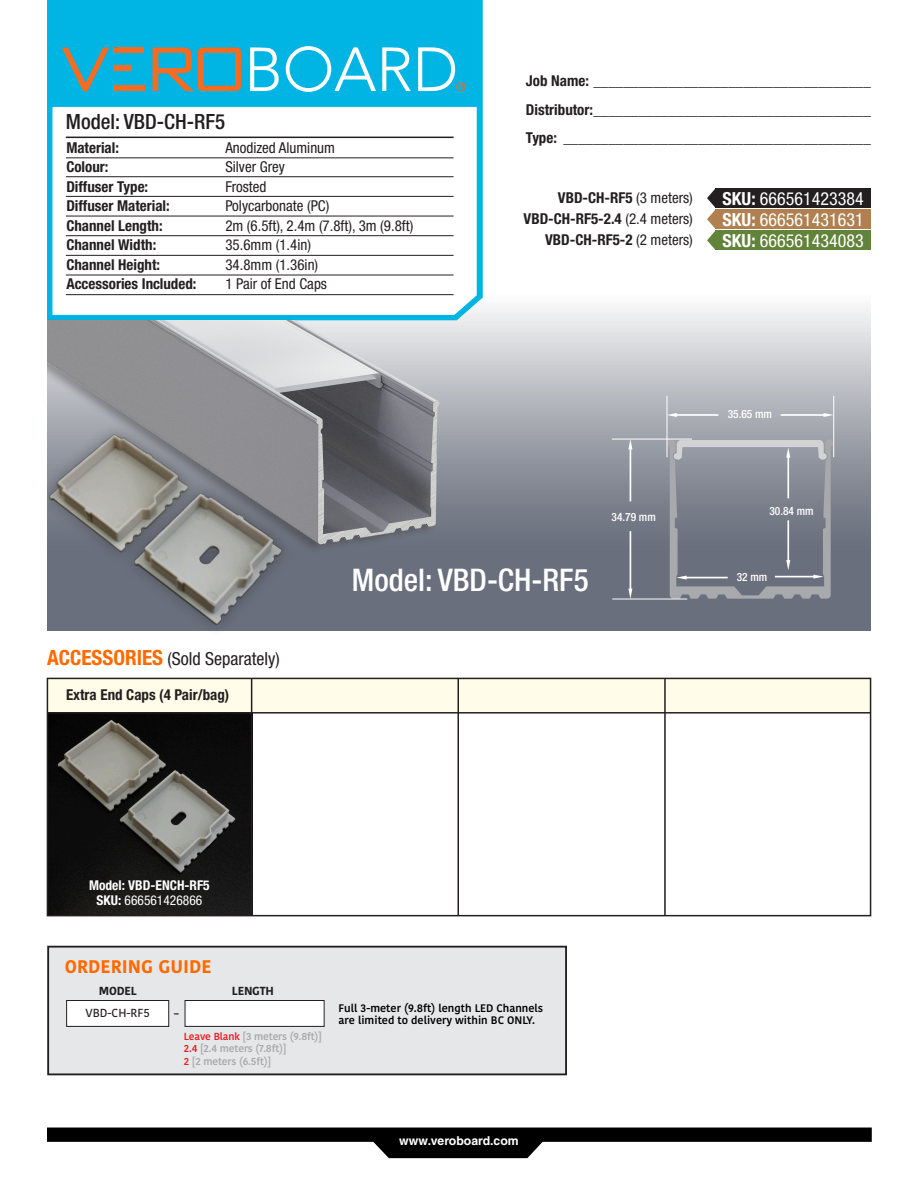
<style>
.page{position:relative;width:918px;height:1188px;background:#fff}
.page>*{position:absolute;margin:0;border:0;box-sizing:border-box;transform-origin:0 0}
.t1{font:500 condensed 31.2px "Helvetica Neue LT Std";color:#fff}
.t2{font:500 condensed 21px "Helvetica Neue LT Std";color:#231f20}
.t3{font:700 18.15px "Kohinoor Bangla";color:#ff6a00}
.t4{font:condensed 18px "Helvetica Neue LT Std";color:#fff}
.t5{font:condensed 18px "Helvetica Neue LT Std";color:#231f20}
.t6{font:700 condensed 15px "Helvetica Neue LT Std";color:#231f20}
.t7{font:condensed 15px "Helvetica Neue LT Std";color:#231f20}
.t8{font:700 condensed 13.5px "Helvetica Neue LT Std";color:#fff}
.t9{font:condensed 13.5px "Helvetica Neue LT Std";color:#fff}
.t10{font:700 12.3px "Helvetica CE";color:#fff}
.t11{font:700 11.7px "Kohinoor Bangla";letter-spacing:-.02em;color:#231f20}
.t12{font:500 11.7px "Kohinoor Bangla";letter-spacing:-.005em;color:#231f20}
.t13{font:500 condensed 11.4px "Helvetica Neue LT Std";color:#fff}
.t14{font:600 10.95px/12.5px "Kohinoor Bangla";color:#000}
.t15{font:600 10.2px/12.3px "Kohinoor Bangla";letter-spacing:-.01em;color:#a7a9ac}
.t16{font:700 9.6px "Kohinoor Bangla";color:#231f20}
.s1{font-weight:700}
.s2{font-weight:400}
.s3{font-weight:700;font-size:21px;color:#ff6a00}
.s4{color:#ed1c24}
</style>
<div class="page">
<svg style="left:300px;top:308px;width:571px;height:323px;background:#999da6"></svg>
<svg style="left:47px;top:0;width:436px;height:320px"></svg>
<hr style="left:66px;top:137px;width:388px;height:1px;background:#231f20">
<hr style="left:66px;top:158px;width:388px;height:1px;background:#231f20">
<hr style="left:66px;top:176px;width:388px;height:1px;background:#231f20">
<hr style="left:66px;top:196px;width:388px;height:1px;background:#231f20">
<hr style="left:66px;top:216px;width:388px;height:1px;background:#231f20">
<hr style="left:66px;top:235px;width:388px;height:1px;background:#231f20">
<hr style="left:66px;top:255px;width:388px;height:1px;background:#231f20">
<hr style="left:66px;top:275px;width:388px;height:1px;background:#231f20">
<hr style="left:66px;top:294px;width:388px;height:1px;background:#231f20">
<svg style="left:47px;top:1128px;width:825px;height:30px"></svg>
<img style="left:47px;top:320px;width:425px;height:239px">
<svg style="left:628px;top:440px;width:4px;height:61px"></svg>
<svg style="left:628px;top:531px;width:4px;height:68px"></svg>
<hr style="left:612px;top:439px;width:80px;height:1px;background:#fff">
<hr style="left:612px;top:599px;width:75px;height:1px;background:#fff">
<svg style="left:781px;top:413px;width:52px;height:4px"></svg>
<svg style="left:668px;top:413px;width:50px;height:4px"></svg>
<svg style="left:667px;top:439px;width:166px;height:160px;background:#848992"></svg>
<hr style="left:667px;top:396px;width:1px;height:61px;background:#fff">
<hr style="left:833px;top:396px;width:1px;height:61px;background:#fff">
<div style="left:113px;top:47px;width:31px;height:6px;background:#f36c21"></div>
<svg style="left:153px;top:47px;width:88px;height:44px;background:#669590"></svg>
<svg style="left:250px;top:47px;width:29px;height:44px"></svg>
<svg style="left:418px;top:47px;width:48px;height:44px"></svg>
<svg style="left:62px;top:47px;width:47px;height:44px;background:#3ca2b2"></svg>
<svg style="left:382px;top:47px;width:29px;height:44px"></svg>
<div style="left:113px;top:86px;width:31px;height:5px;background:#f36c21"></div>
<div style="left:113px;top:66px;width:18px;height:5px;background:#f36c21"></div>
<svg style="left:286px;top:46px;width:90px;height:46px"></svg>
<img style="left:47px;top:415px;width:253px;height:216px">
<div style="left:48px;top:947px;width:518px;height:127px;background:#e6e7e9"></div>
<div style="left:47px;top:946px;width:520px;height:129px;border:2px solid #231f20"></div>
<div style="left:67px;top:1001px;width:102px;height:25px;background:#fff"></div>
<div style="left:66px;top:1000px;width:103px;height:27px;border:1px solid #231f20"></div>
<div style="left:185px;top:1001px;width:139px;height:25px;background:#fff"></div>
<div style="left:185px;top:1000px;width:140px;height:27px;border:1px solid #231f20"></div>
<div style="left:47px;top:678px;width:824px;height:34px;background:#fffde9"></div>
<img style="left:50px;top:714px;width:201px;height:199px">
<div style="left:47px;top:678px;width:824px;height:238px;border:2px solid #231f20"></div>
<hr style="left:47px;top:712px;width:824px;height:2px;background:#231f20">
<hr style="left:251px;top:713px;width:1px;height:203px;background:#231f20">
<hr style="left:251px;top:679px;width:1px;height:34px;background:#231f20">
<hr style="left:458px;top:679px;width:1px;height:237px;background:#231f20">
<hr style="left:664px;top:679px;width:2px;height:237px;background:#231f20">
<div style="left:716px;top:188px;width:155px;height:20px;background:#231f20"></div>
<div style="left:716px;top:209px;width:155px;height:20px;background:#b08050"></div>
<div style="left:716px;top:230px;width:155px;height:20px;background:#62833a"></div>
<svg style="left:707px;top:188px;width:9px;height:62px"></svg>
<p class="t2" style="left:66px;top:110px;width:161px">Model: VBD-CH-RF5</p>
<p class="t6" style="left:66px;top:139px;width:54px">Material:</p>
<p class="t7" style="left:225px;top:139px;width:111px">Anodized Aluminum</p>
<p class="t6" style="left:66px;top:158px;width:44px">Colour:</p>
<p class="t7" style="left:225px;top:158px;width:61px">Silver Grey</p>
<p class="t6" style="left:66px;top:178px;width:83px">Diffuser Type:</p>
<p class="t7" style="left:225px;top:178px;width:43px">Frosted</p>
<p class="t6" style="left:66px;top:197px;width:105px">Diffuser Material:</p>
<p class="t7" style="left:225px;top:197px;width:105px">Polycarbonate (PC)</p>
<p class="t6" style="left:66px;top:217px;width:98px">Channel Length:</p>
<p class="t7" style="left:225px;top:217px;width:189px">2m (6.5ft), 2.4m (7.8ft), 3m (9.8ft)</p>
<p class="t6" style="left:66px;top:236px;width:91px">Channel Width:</p>
<p class="t7" style="left:225px;top:236px;width:87px">35.6mm (1.4in)</p>
<p class="t6" style="left:66px;top:256px;width:95px">Channel Height:</p>
<p class="t7" style="left:225px;top:256px;width:94px">34.8mm (1.36in)</p>
<p class="t6" style="left:66px;top:275px;width:132px">Accessories Included:</p>
<p class="t7" style="left:225px;top:275px;width:103px">1 Pair of End Caps</p>
<p class="t6" style="left:526px;top:72px;width:346px">Job Name: _____________________________________</p>
<p class="t6" style="left:526px;top:100px;width:346px">Distributor:_____________________________________</p>
<p class="t6" style="left:526px;top:129px;width:346px">Type: _________________________________________</p>
<p class="t4" style="left:723px;top:188px;width:143px"><span class="s1">SKU:</span> 666561423384</p>
<p class="t4" style="left:723px;top:209px;width:143px"><span class="s1">SKU:</span> 666561431631</p>
<p class="t6" style="left:558px;top:189px;width:136px">VBD-CH-RF5 <span class="s2">(3 meters)</span></p>
<p class="t6" style="left:524px;top:210px;width:171px">VBD-CH-RF5-2.4 <span class="s2">(2.4 meters)</span></p>
<p class="t6" style="left:545px;top:231px;width:149px">VBD-CH-RF5-2 <span class="s2">(2 meters)</span></p>
<p class="t4" style="left:723px;top:230px;width:143px"><span class="s1">SKU:</span> 666561434083</p>
<p class="t13" style="left:612px;top:510px;width:46px">34.79 mm</p>
<p class="t13" style="left:728px;top:408px;width:46px">35.65 mm</p>
<p class="t13" style="left:769px;top:504px;width:46px">30.84 mm</p>
<p class="t5" style="left:47px;top:648px;width:234px"><span class="s3">ACCESSORIES</span> (Sold Separately)</p>
<p class="t6" style="left:66px;top:686px;width:165px">Extra End Caps (4 Pair/bag)</p>
<p class="t1" style="left:352px;top:561px;width:238px">Model: VBD-CH-RF5</p>
<p class="t13" style="left:737px;top:570px;width:32px">32 mm</p>
<p class="t8" style="left:89px;top:877px;width:122px">Model: VBD-ENCH-RF5</p>
<p class="t9" style="left:97px;top:892px;width:107px"><span class="s1">SKU:</span> 666561426866</p>
<p class="t3" style="left:65px;top:951px;width:148px">ORDERING GUIDE</p>
<p class="t11" style="left:99px;top:981px;width:39px">MODEL</p>
<p class="t12" style="left:86px;top:1004px;width:66px">VBD-CH-RF5</p>
<p class="t16" style="left:174px;top:1006px;width:6px">–</p>
<p class="t11" style="left:232px;top:981px;width:43px">LENGTH</p>
<p class="t15" style="left:184px;top:1030px;width:139px"><span class="s4">Leave Blank</span> [3 meters (9.8ft)]<br><span class="s4">2.4</span> [2.4 meters (7.8ft)]<br><span class="s4">2</span> [2 meters (6.5ft)]</p>
<p class="t14" style="left:339px;top:1001px;width:206px">Full 3-meter (9.8ft) length LED Channels are limited to delivery within BC ONLY.</p>
<p class="t10" style="left:399px;top:1133px;width:121px">www.veroboard.com</p>
</div>
